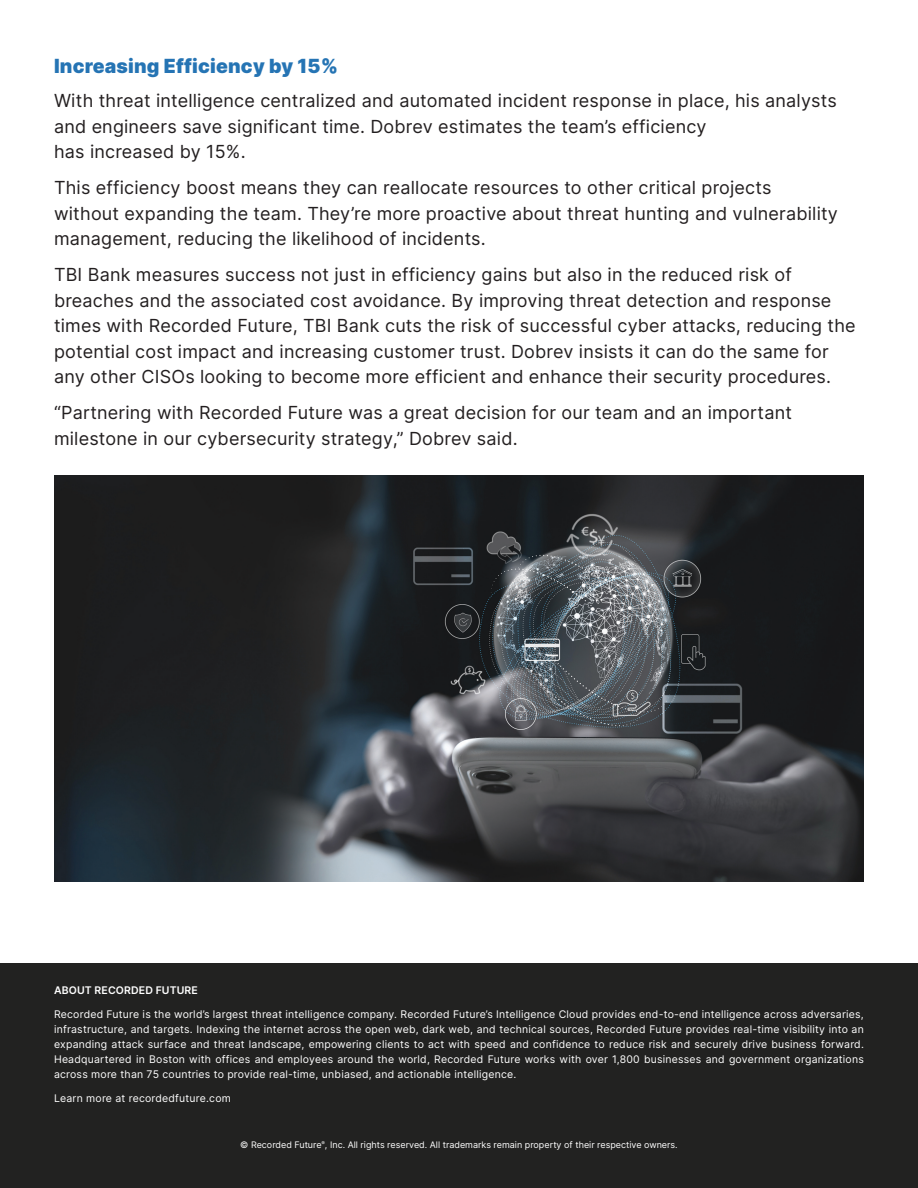
<style>
.page{position:relative;width:918px;height:1188px;background:#fff}
.page>*{position:absolute;margin:0;border:0;box-sizing:border-box;transform-origin:0 0}
.t1{font:900 19.5px "Inter";letter-spacing:.01em;color:#2574b4}
.t2{font:18px/25.5px "Inter";letter-spacing:.01em;color:#231f20}
.Info_Text{font:10.5px/15px "Inter";letter-spacing:.02em;color:#fff;text-align:justify}
.Info_Text-2{font:600 10.5px "Inter";letter-spacing:.01em;color:#fff}
.t3{font:9px "Inter";color:#fff}
</style>
<div class="page">
<div style="left:0;top:963px;width:918px;height:225px;background:#222221"></div>
<img style="left:54px;top:476px;width:810px;height:405px">
<p class="t1" style="left:54px;top:51px;width:286px">Increasing Efficiency by 15%</p>
<p class="t2" style="left:54px;top:88px;width:784px">With threat intelligence centralized and automated incident response in place, his analysts and engineers save significant time. Dobrev estimates the team’s efficiency<br>has increased by 15%.</p>
<p class="t2" style="left:54px;top:175px;width:785px">This efficiency boost means they can reallocate resources to other critical projects without expanding the team. They’re more proactive about threat hunting and vulnerability management, reducing the likelihood of incidents.</p>
<p class="t2" style="left:54px;top:262px;width:803px">TBI Bank measures success not just in efficiency gains but also in the reduced risk of breaches and the associated cost avoidance. By improving threat detection and response times with Recorded Future, TBI Bank cuts the risk of successful cyber attacks, reducing the potential cost impact and increasing customer trust. Dobrev insists it can do the same for any other CISOs looking to become more efficient and enhance their security procedures.</p>
<p class="t2" style="left:54px;top:400px;width:739px">“Partnering with Recorded Future was a great decision for our team and an important milestone in our cybersecurity strategy,” Dobrev said.</p>
<p class="Info_Text-2" style="left:54px;top:982px;width:145px">ABOUT RECORDED FUTURE</p>
<p class="Info_Text" style="left:54px;top:1006px;width:811px">Recorded Future is the world’s largest threat intelligence company. Recorded Future’s Intelligence Cloud provides end-to-end intelligence across adversaries, infrastructure, and targets. Indexing the internet across the open web, dark web, and technical sources, Recorded Future provides real-time visibility into an expanding attack surface and threat landscape, empowering clients to act with speed and confidence to reduce risk and securely drive business forward.<br>Headquartered in Boston with offices and employees around the world, Recorded Future works with over 1,800 businesses and government organizations across more than 75 countries to provide real-time, unbiased, and actionable intelligence.</p>
<p class="Info_Text" style="left:54px;top:1090px;width:178px">Learn more at recordedfuture.com</p>
<p class="t3" style="left:240px;top:1139px;width:439px">© Recorded Future<sup>®</sup>, Inc. All rights reserved. All trademarks remain property of their respective owners.</p>
</div>
